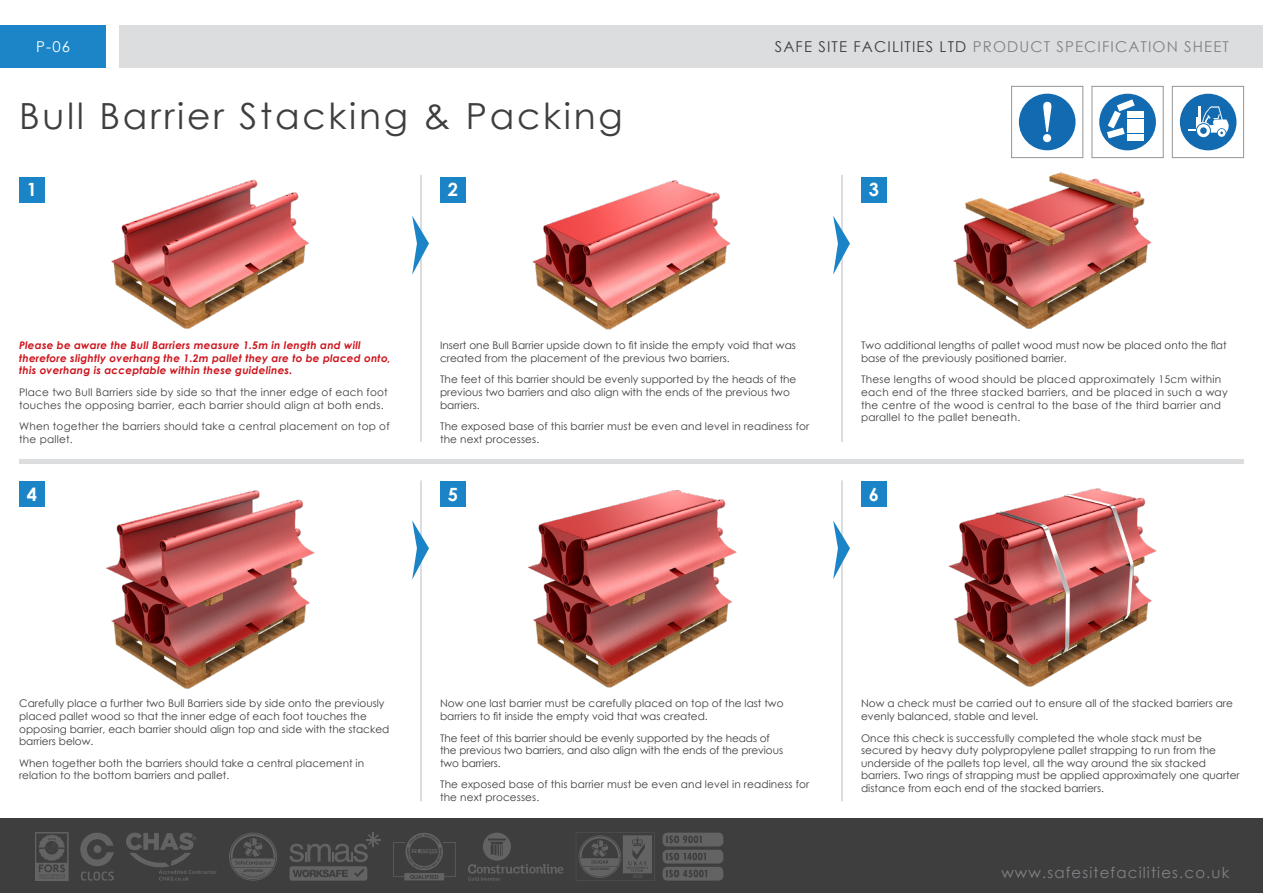
<style>
.page{position:relative;width:1263px;height:893px;background:#fff}
.page>*{position:absolute;margin:0;border:0;box-sizing:border-box;transform-origin:0 0}
.t1{font:36px "Century Gothic";letter-spacing:.075em;color:#3e3e3f}
.t2{font:27px "Arrows";color:#1b84c6;scale:5.9 1}
.t3{font:700 18.15px "Century Gothic";color:#fff}
.t4{font:15px "Century Gothic";letter-spacing:.075em;color:#808285}
.t5{font:15px "Century Gothic";color:#fff}
.t6{font:10.5px/12.6px "Century Gothic";color:#3e3e3f}
.t7{font:10.5px/12.6px "Century Gothic";letter-spacing:.02em;color:#3e3e3f}
.t8{font:italic 700 10.5px/12.6px "Century Gothic";letter-spacing:.02em;color:#cd151d}
.s1{color:#3e3e3f}
</style>
<div class="page">
<div style="left:0;top:26px;width:106px;height:42px;background:#1b85c7"></div>
<div style="left:119px;top:26px;width:1144px;height:42px;background:#dcdddf"></div>
<div style="left:0;top:818px;width:1263px;height:75px;background:#3e3e3f"></div>
<svg style="left:36px;top:835px;width:32px;height:45px"></svg>
<svg style="left:393px;top:833px;width:63px;height:47px"></svg>
<svg style="left:289px;top:833px;width:91px;height:48px"></svg>
<svg style="left:229px;top:833px;width:48px;height:48px"></svg>
<svg style="left:80px;top:833px;width:34px;height:48px"></svg>
<svg style="left:468px;top:833px;width:95px;height:48px"></svg>
<svg style="left:126px;top:833px;width:91px;height:48px"></svg>
<svg style="left:576px;top:833px;width:79px;height:48px"></svg>
<svg style="left:663px;top:833px;width:60px;height:48px"></svg>
<hr style="left:19px;top:459px;width:1225px;height:4px;background:#dcdddf">
<hr style="left:420px;top:175px;width:2px;height:267px;background:#d1d2d4">
<hr style="left:420px;top:480px;width:2px;height:321px;background:#d1d2d4">
<hr style="left:841px;top:175px;width:2px;height:267px;background:#d1d2d4">
<hr style="left:841px;top:480px;width:2px;height:321px;background:#d1d2d4">
<div style="left:1172px;top:86px;width:72px;height:72px;border:1px solid #939598"></div>
<div style="left:1092px;top:86px;width:71px;height:72px;border:1px solid #939598"></div>
<div style="left:1011px;top:86px;width:72px;height:72px;border:1px solid #939598"></div>
<div style="left:1019px;top:94px;width:56px;height:56px;background:#126ab0;border-radius:50%"></div>
<svg style="left:1043px;top:102px;width:8px;height:40px"></svg>
<div style="left:1099px;top:94px;width:57px;height:56px;background:#126ab0;border-radius:50%"></div>
<div style="left:1127px;top:134px;width:17px;height:6px;background:#fff"></div>
<div style="left:1127px;top:126px;width:17px;height:7px;background:#fff"></div>
<div style="left:1127px;top:119px;width:17px;height:7px;background:#fff"></div>
<div style="left:1127px;top:112px;width:17px;height:6px;background:#fff"></div>
<svg style="left:1107px;top:99px;width:28px;height:39px"></svg>
<div style="left:1180px;top:94px;width:56px;height:56px;background:#126ab0;border-radius:50%"></div>
<svg style="left:1188px;top:106px;width:41px;height:32px"></svg>
<img style="left:111px;top:179px;width:198px;height:150px">
<img style="left:532px;top:180px;width:199px;height:150px">
<img style="left:953px;top:172px;width:199px;height:157px">
<img style="left:106px;top:490px;width:209px;height:199px">
<img style="left:528px;top:489px;width:209px;height:199px">
<img style="left:948px;top:488px;width:209px;height:199px">
<div style="left:19px;top:177px;width:26px;height:25px;background:#1b84c6"></div>
<div style="left:440px;top:177px;width:26px;height:25px;background:#1b84c6"></div>
<div style="left:861px;top:177px;width:26px;height:25px;background:#1b84c6"></div>
<div style="left:19px;top:481px;width:26px;height:26px;background:#1b84c6"></div>
<div style="left:440px;top:481px;width:26px;height:26px;background:#1b84c6"></div>
<div style="left:861px;top:481px;width:26px;height:26px;background:#1b84c6"></div>
<h3 class="t5" style="left:36px;top:36px;width:35px">P-06</h3>
<h3 class="t4" style="left:775px;top:36px;width:456px"><span class="s1">SAFE SITE FACILITIES LTD</span> PRODUCT SPECIFICATION SHEET</h3>
<h1 class="t1" style="left:19px;top:91px;width:605px">Bull Barrier Stacking &amp; Packing</h1>
<h3 class="t3" style="left:27px;top:176px;width:12px">1</h3>
<h3 class="t3" style="left:448px;top:176px;width:12px">2</h3>
<h3 class="t3" style="left:869px;top:176px;width:12px">3</h3>
<h2 class="t2" style="left:405px;top:281px;width:14px;rotate:-90deg">d</h2>
<h2 class="t2" style="left:826px;top:281px;width:14px;rotate:-90deg">d</h2>
<p class="t8" style="left:19px;top:339px;width:373px">Please be aware the Bull Barriers measure 1.5m in length and will therefore slightly overhang the 1.2m pallet they are to be placed onto, this overhang is acceptable within these guidelines.</p>
<p class="t7" style="left:19px;top:386px;width:370px">Place two Bull Barriers side by side so that the inner edge of each foot touches the opposing barrier, each barrier should align at both ends.</p>
<p class="t7" style="left:19px;top:420px;width:372px">When together the barriers should take a central placement on top of the pallet.</p>
<p class="t6" style="left:440px;top:339px;width:357px">Insert one Bull Barrier upside down to fit inside the empty void that was created from the placement of the previous two barriers.</p>
<p class="t6" style="left:440px;top:373px;width:358px">The feet of this barrier should be evenly supported by the heads of the previous two barriers and also align with the ends of the previous two barriers.</p>
<p class="t6" style="left:440px;top:420px;width:371px">The exposed base of this barrier must be even and level in readiness for the next processes.</p>
<p class="t6" style="left:861px;top:339px;width:367px">Two additional lengths of pallet wood must now be placed onto the flat base of the previously positioned barrier.</p>
<p class="t7" style="left:861px;top:373px;width:368px">These lengths of wood should be placed approximately 15cm within each end of the three stacked barriers, and be placed in such a way the centre of the wood is central to the base of the third barrier and parallel to the pallet beneath.</p>
<h3 class="t3" style="left:27px;top:480px;width:12px">4</h3>
<h3 class="t3" style="left:448px;top:480px;width:12px">5</h3>
<h3 class="t3" style="left:869px;top:480px;width:12px">6</h3>
<h2 class="t2" style="left:405px;top:586px;width:14px;rotate:-90deg">d</h2>
<h2 class="t2" style="left:826px;top:586px;width:14px;rotate:-90deg">d</h2>
<p class="t6" style="left:19px;top:697px;width:372px">Carefully place a further two Bull Barriers side by side onto the previously placed pallet wood so that the inner edge of each foot touches the opposing barrier, each barrier should align top and side with the stacked barriers below.</p>
<p class="t6" style="left:19px;top:756px;width:346px">When together both the barriers should take a central placement in relation to the bottom barriers and pallet.</p>
<p class="t6" style="left:440px;top:697px;width:345px">Now one last barrier must be carefully placed on top of the last two barriers to fit inside the empty void that was created.</p>
<p class="t6" style="left:440px;top:731px;width:344px">The feet of this barrier should be evenly supported by the heads of the previous two barriers, and also align with the ends of the previous two barriers.</p>
<p class="t6" style="left:440px;top:778px;width:371px">The exposed base of this barrier must be even and level in readiness for the next processes.</p>
<p class="t6" style="left:861px;top:697px;width:373px">Now a check must be carried out to ensure all of the stacked barriers are evenly balanced, stable and level.</p>
<p class="t6" style="left:861px;top:731px;width:380px">Once this check is successfully completed the whole stack must be secured by heavy duty polypropylene pallet strapping to run from the underside of the pallets top level, all the way around the six stacked barriers. Two rings of strapping must be applied approximately one quarter distance from each end of the stacked barriers.</p>
<h3 class="t4" style="left:1001px;top:862px;width:229px">www.safesitefacilities.co.uk</h3>
</div>
